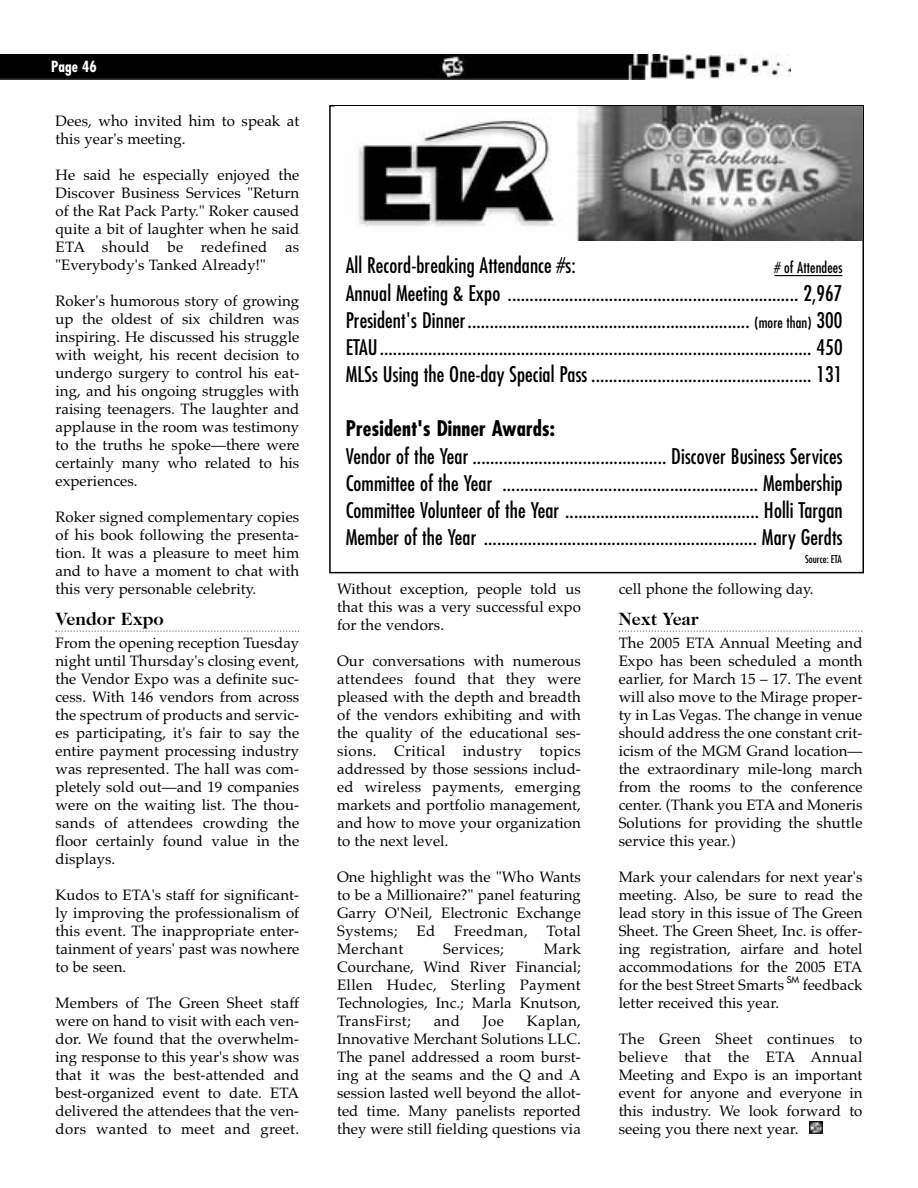
<style>
.page{position:relative;width:918px;height:1188px;background:#fff}
.page>*{position:absolute;margin:0;border:0;box-sizing:border-box;transform-origin:0 0}
.t1{font:condensed 21px/27.2px "Futura";letter-spacing:.005em;color:#000;text-align:justify}
.t2{font:700 condensed 21px "Futura";letter-spacing:.005em;color:#000}
.t3{font:700 18px "Caslon Two Twenty Four";color:#000}
.t4{font:15px/18px "Palatino";letter-spacing:.005em;color:#000;text-align:justify}
.t5{font:15px "Palatino";letter-spacing:.025em;color:#000}
.t6{font:condensed 15px "Futura";letter-spacing:.005em;color:#000}
.t7{font:700 condensed 15px "Futura";letter-spacing:.005em;color:#fff}
.t8{font:condensed 10.5px "Futura";color:#000}
.t9{font:9px "Futura";color:#000}
.s1{font-size:15px}
</style>
<div class="page">
<svg style="left:56px;top:630px;width:243px;height:2px"></svg>
<svg style="left:619px;top:630px;width:243px;height:2px"></svg>
<img style="left:809px;top:1121px;width:14px;height:12px">
<img style="left:0;top:54px;width:790px;height:26px">
<hr style="left:775px;top:275px;width:67px;height:1px;background:#000">
<img style="left:358px;top:106px;width:505px;height:135px">
<p class="t7" style="left:51px;top:60px;width:47px">Page 46</p>
<p class="t4" style="left:56px;top:114px;width:245px">Dees, who invited him to speak at this year's meeting.</p>
<p class="t4" style="left:56px;top:168px;width:245px">He said he especially enjoyed the Discover Business Services "Return of the Rat Pack Party." Roker caused quite a bit of laughter when he said ETA should be redefined as "Everybody's Tanked Already!"</p>
<p class="t4" style="left:56px;top:294px;width:245px">Roker's humorous story of growing up the oldest of six children was inspiring. He discussed his struggle with weight, his recent decision to undergo surgery to control his eat&shy;ing, and his ongoing struggles with raising teenagers. The laughter and applause in the room was testimony to the truths he spoke—there were certainly many who related to his experiences.</p>
<p class="t4" style="left:56px;top:510px;width:245px">Roker signed complementary copies of his book following the presenta&shy;tion. It was a pleasure to meet him and to have a moment to chat with this very personable celebrity.</p>
<p class="t3" style="left:56px;top:612px;width:110px">Vendor Expo</p>
<p class="t4" style="left:56px;top:636px;width:245px">From the opening reception Tuesday night until Thursday's closing event, the Vendor Expo was a definite suc&shy;cess. With 146 vendors from across the spectrum of products and servic&shy;es participating, it's fair to say the entire payment processing industry was represented. The hall was com&shy;pletely sold out—and 19 companies were on the waiting list. The thou&shy;sands of attendees crowding the floor certainly found value in the displays.</p>
<p class="t4" style="left:56px;top:888px;width:245px">Kudos to ETA's staff for significant&shy;ly improving the professionalism of this event. The inappropriate enter&shy;tainment of years' past was nowhere to be seen.</p>
<p class="t4" style="left:56px;top:996px;width:245px">Members of The Green Sheet staff were on hand to visit with each ven&shy;dor. We found that the overwhelm&shy;ing response to this year's show was that it was the best-attended and best-organized event to date. ETA delivered the attendees that the ven&shy;dors wanted to meet and greet.</p>
<h1 class="t1" style="left:346px;top:254px;width:231px">All Record-breaking Attendance #s:</h1>
<p class="t6" style="left:775px;top:261px;width:69px"># of Attendees</p>
<p class="t1" style="left:346px;top:281px;width:498px">Annual Meeting &amp; Expo .................................................................. 2,967<br>President's Dinner................................................................ <span class="s1">(more than)</span> 300<br>ETAU.................................................................................................. 450<br>MLSs Using the One-day Special Pass .................................................. 131</p>
<h1 class="t2" style="left:346px;top:420px;width:211px">President's Dinner Awards:</h1>
<p class="t1" style="left:346px;top:444px;width:498px">Vendor of the Year ............................................ Discover Business Services Committee of the Year .......................................................... Membership Committee Volunteer of the Year ............................................ Holli Targan Member of the Year .............................................................. Mary Gerdts</p>
<p class="t8" style="left:805px;top:554px;width:38px">Source: ETA</p>
<p class="t4" style="left:337px;top:582px;width:245px">Without exception, people told us that this was a very successful expo for the vendors.</p>
<p class="t4" style="left:337px;top:654px;width:245px">Our conversations with numerous attendees found that they were pleased with the depth and breadth of the vendors exhibiting and with the quality of the educational ses&shy;sions. Critical industry topics addressed by those sessions includ&shy;ed wireless payments, emerging markets and portfolio management, and how to move your organization to the next level.</p>
<p class="t4" style="left:337px;top:870px;width:245px">One highlight was the "Who Wants to be a Millionaire?" panel featuring Garry O'Neil, Electronic Exchange Systems;</p>
<p class="t4" style="left:417px;top:924px;width:20px">Ed</p>
<p class="t5" style="left:454px;top:925px;width:75px">Freedman,</p>
<p class="t4" style="left:547px;top:924px;width:36px">Total</p>
<p class="t5" style="left:337px;top:943px;width:68px">Merchant</p>
<p class="t5" style="left:443px;top:943px;width:62px">Services;</p>
<p class="t4" style="left:337px;top:942px;width:245px;text-indent:207px">Mark Courchane, Wind River Financial; Ellen Hudec, Sterling Payment Technologies, Inc.; Marla Knutson, TransFirst;</p>
<p class="t4" style="left:337px;top:1014px;width:245px;text-indent:190px">Kaplan, Innovative Merchant Solutions LLC.<br>The panel addressed a room burst&shy;ing at the seams and the Q and A session lasted well beyond the allot&shy;ted time. Many panelists reported they were still fielding questions via</p>
<p class="t4" style="left:434px;top:1014px;width:28px">and</p>
<p class="t4" style="left:483px;top:1014px;width:23px">Joe</p>
<p class="t4" style="left:619px;top:582px;width:196px">cell phone the following day.</p>
<p class="t3" style="left:619px;top:612px;width:81px">Next Year</p>
<p class="t4" style="left:619px;top:636px;width:245px">The 2005 ETA Annual Meeting and Expo has been scheduled a month earlier, for March 15 – 17. The event will also move to the Mirage proper&shy;ty in Las Vegas. The change in venue should address the one constant crit&shy;icism of the MGM Grand location— the extraordinary mile-long march from the rooms to the conference center. (Thank you ETA and Moneris Solutions for providing the shuttle service this year.)</p>
<p class="t4" style="left:619px;top:870px;width:245px">Mark your calendars for next year's meeting. Also, be sure to read the lead story in this issue of The Green Sheet. The Green Sheet, Inc. is offer&shy;ing registration, airfare and hotel accommodations for the 2005 ETA for the best Street Smarts</p>
<p class="t9" style="left:787px;top:975px;width:14px">SM</p>
<p class="t4" style="left:803px;top:978px;width:61px">feedback</p>
<p class="t4" style="left:619px;top:996px;width:162px">letter received this year.</p>
<p class="t4" style="left:619px;top:1032px;width:245px">The Green Sheet continues to believe that the ETA Annual Meeting and Expo is an important event for anyone and everyone in this industry. We look forward to seeing you there next year.</p>
</div>
